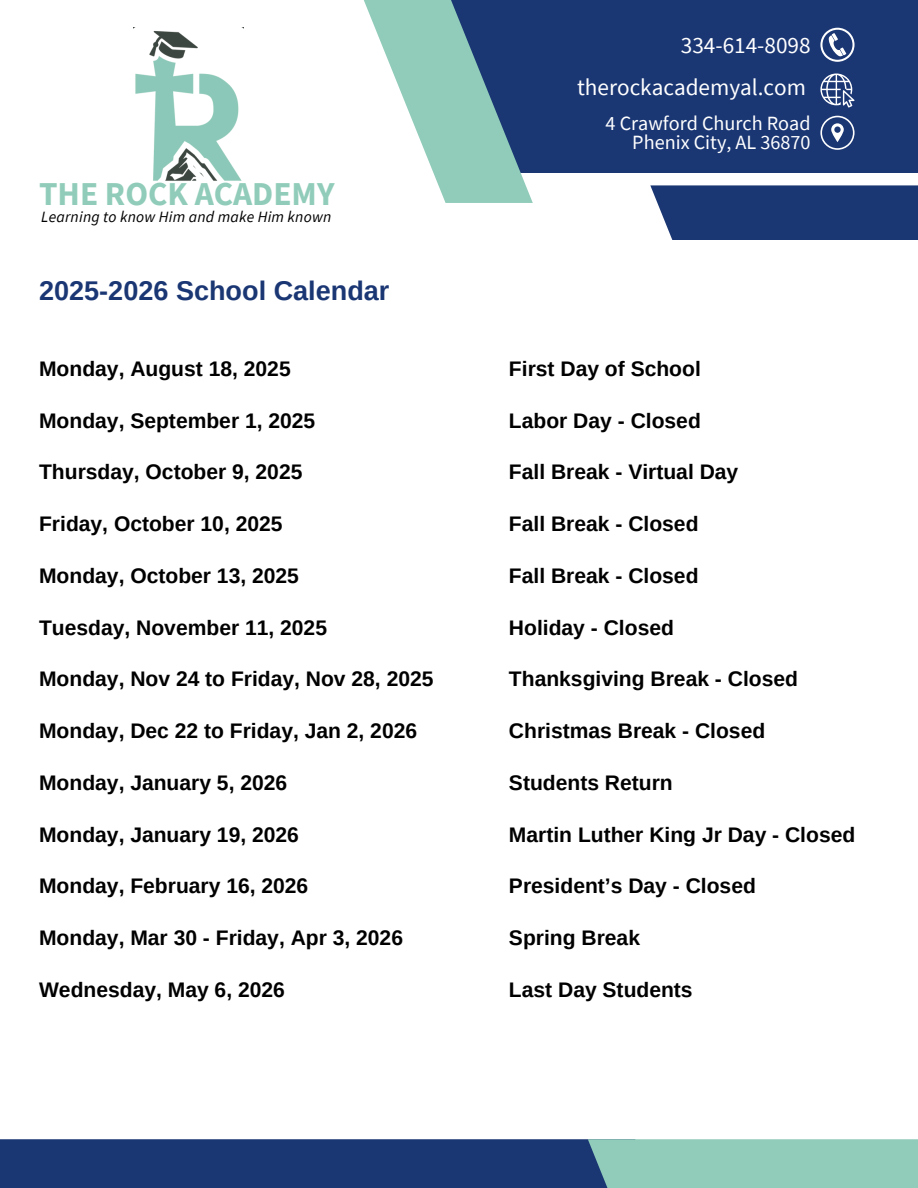
<style>
.page{position:relative;width:918px;height:1188px;background:#fff}
.page>*{position:absolute;margin:0;border:0;box-sizing:border-box;transform-origin:0 0}
.t1{font:700 33.3px "Source Sans Pro";color:#90ccb9}
.t2{font:700 27px "Arimo";color:#1a3673}
.t3{font:23.25px "Source Sans Pro";color:#fff}
.t4{font:700 21px "Arimo";color:#000}
.t5{font:20.25px/19.2px "Source Sans Pro";color:#fff;text-align:right}
.t6{font:italic 15.75px "Source Sans Pro";letter-spacing:.015em;color:#000}
</style>
<div class="page">
<div style="left:379px;top:0;width:539px;height:173px;background:#1a3673"></div>
<div style="left:650px;top:185px;width:268px;height:55px;background:#1a3673"></div>
<div style="left:0;top:1139px;width:661px;height:49px;background:#1a3673"></div>
<div style="left:588px;top:1139px;width:330px;height:49px;background:#90ccb9"></div>
<svg style="left:364px;top:0;width:169px;height:203px"></svg>
<svg style="left:820px;top:28px;width:34px;height:33px"></svg>
<svg style="left:820px;top:116px;width:34px;height:33px"></svg>
<svg style="left:820px;top:74px;width:34px;height:33px"></svg>
<img style="left:135px;top:31px;width:107px;height:150px">
<h1 class="t1" style="left:39px;top:172px;width:297px">THE ROCK ACADEMY</h1>
<p class="t6" style="left:41px;top:207px;width:292px">Learning to know Him and make Him known</p>
<h4 class="t2" style="left:39px;top:276px;width:352px">2025-2026 School Calendar</h4>
<p class="t4" style="left:39px;top:357px;width:253px">Monday, August 18, 2025</p>
<p class="t4" style="left:39px;top:409px;width:278px">Monday, September 1, 2025</p>
<p class="t4" style="left:39px;top:460px;width:265px">Thursday, October 9, 2025</p>
<p class="t4" style="left:39px;top:512px;width:245px">Friday, October 10, 2025</p>
<p class="t4" style="left:39px;top:564px;width:261px">Monday, October 13, 2025</p>
<p class="t4" style="left:39px;top:616px;width:289px">Tuesday, November 11, 2025</p>
<p class="t4" style="left:39px;top:667px;width:396px">Monday, Nov 24 to Friday, Nov 28, 2025</p>
<p class="t4" style="left:39px;top:719px;width:380px">Monday, Dec 22 to Friday, Jan 2, 2026</p>
<p class="t4" style="left:39px;top:771px;width:250px">Monday, January 5, 2026</p>
<p class="t4" style="left:39px;top:823px;width:261px">Monday, January 19, 2026</p>
<p class="t4" style="left:39px;top:874px;width:271px">Monday, February 16, 2026</p>
<p class="t4" style="left:39px;top:926px;width:365px">Monday, Mar 30 - Friday, Apr 3, 2026</p>
<p class="t4" style="left:39px;top:978px;width:247px">Wednesday, May 6, 2026</p>
<p class="t3" style="left:681px;top:30px;width:131px">334-614-8098</p>
<h4 class="t3" style="left:577px;top:72px;width:230px">therockacademyal.com</h4>
<h5 class="t5" style="left:606px;top:113px;width:206px">4 Crawford Church Road<br>Phenix City, AL 36870</h5>
<p class="t4" style="left:509px;top:357px;width:193px">First Day of School</p>
<p class="t4" style="left:509px;top:409px;width:193px">Labor Day - Closed</p>
<p class="t4" style="left:509px;top:460px;width:231px">Fall Break - Virtual Day</p>
<p class="t4" style="left:509px;top:512px;width:191px">Fall Break - Closed</p>
<p class="t4" style="left:509px;top:564px;width:191px">Fall Break - Closed</p>
<p class="t4" style="left:509px;top:616px;width:166px">Holiday - Closed</p>
<p class="t4" style="left:509px;top:667px;width:291px">Thanksgiving Break - Closed</p>
<p class="t4" style="left:509px;top:719px;width:258px">Christmas Break - Closed</p>
<p class="t4" style="left:509px;top:771px;width:165px">Students Return</p>
<p class="t4" style="left:509px;top:823px;width:348px">Martin Luther King Jr Day - Closed</p>
<p class="t4" style="left:509px;top:874px;width:248px">President’s Day - Closed</p>
<p class="t4" style="left:509px;top:926px;width:133px">Spring Break</p>
<p class="t4" style="left:509px;top:978px;width:185px">Last Day Students</p>
</div>
